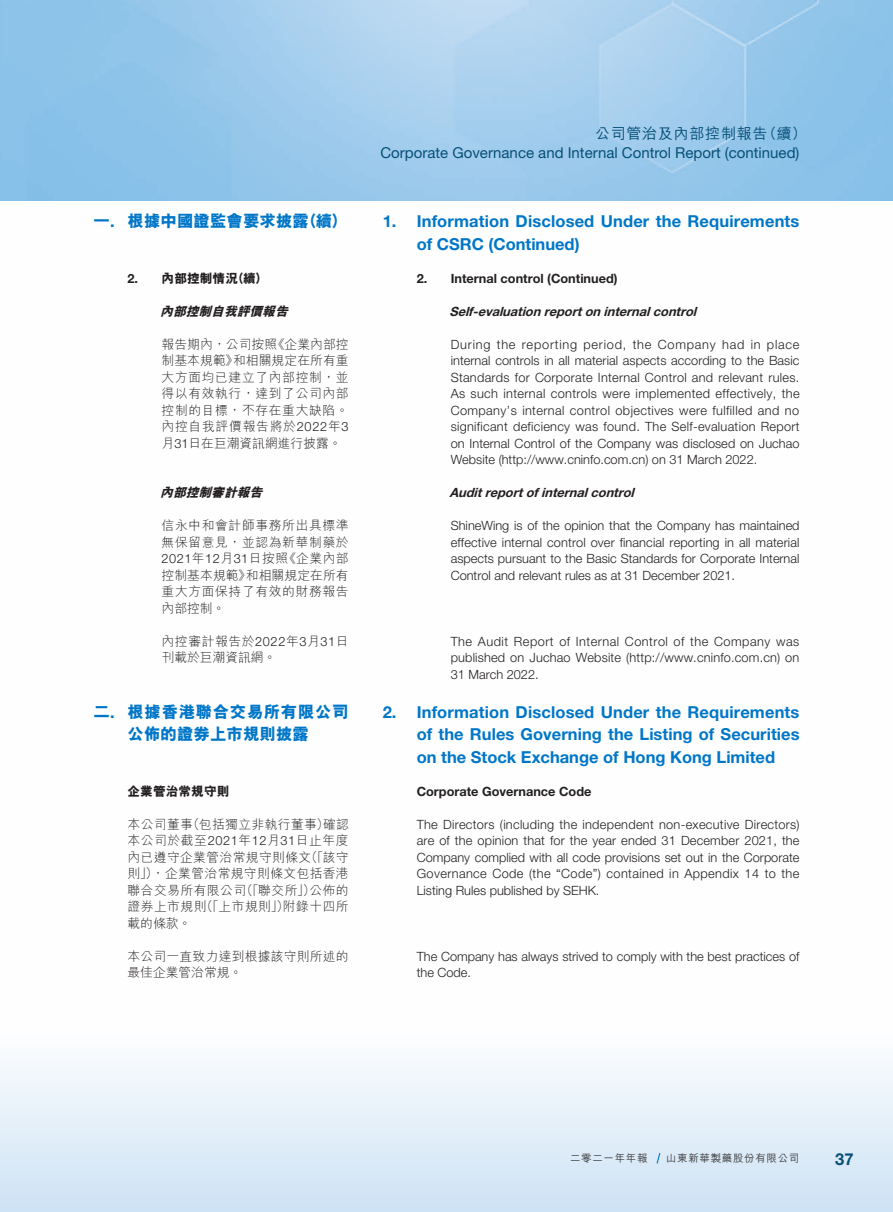
<style>
.page{position:relative;width:893px;height:1212px;background:#fff}
.page>*{position:absolute;margin:0;border:0;box-sizing:border-box;transform-origin:0 0}
.t1{font:700 16.5px/22.5px "Helvetica Neue LT Std";letter-spacing:.005em;color:#0076c8}
.t2{font:800 16.5px/22.5px "M Hei HK";letter-spacing:.035em;color:#0076c8;text-align:center}
.t3{font:800 16.5px "M Hei HK";color:#0076c8}
.t4{font:700 16.5px "Helvetica Neue LT Std";color:#065077}
.t5{font:15px "Helvetica Neue LT Std";color:#065077}
.t6{font:500 15px "M Hei HK";letter-spacing:.05em;color:#065077}
.t7{font:300 12.75px/16.5px "Helvetica Neue LT Std";color:#231f20;text-align:justify}
.t8{font:300 12.75px/16.5px "M Hei HK";letter-spacing:.04em;color:#231f20;text-align:justify}
.t9{font:italic 700 12.75px "Helvetica Neue LT Std";color:#231f20}
.t10{font:700 12.75px "Helvetica Neue LT Std";color:#231f20}
.t11{font:300 12.75px/16.5px "M Hei HK";color:#231f20}
.t12{font:300 12.75px/16.5px "M Hei HK";letter-spacing:.02em;color:#231f20}
.t13{font:800 12.75px "M Hei HK";color:#231f20}
.t14{font:italic 800 12.75px "M Hei HK";color:#231f20}
.t15{font:500 10.5px "M Hei HK";letter-spacing:.065em;color:#3e3e3f}
.s1{font-family:"Helvetica Neue LT Std";font-weight:700}
.s2{font-family:"Helvetica Neue LT Std"}
</style>
<div class="page">
<svg style="left:0;top:1066px;width:893px;height:146px"></svg>
<svg style="left:656px;top:1152px;width:5px;height:13px"></svg>
<p class="t3" style="left:94px;top:213px;width:255px">一<span class="s1">.</span> 根據中國證監會要求披露（續）</p>
<p class="t13" style="left:128px;top:272px;width:141px"><span class="s1">2.</span> 內部控制情況（續）</p>
<p class="t14" style="left:160px;top:305px;width:132px">內部控制自我評價報告</p>
<p class="t8" style="left:162px;top:336px;width:189px">報告期內，公司按照《企業內部控制基本規範》和相關規定在所有重大方面均已建立了內部控制，並得以有效執行，達到了公司內部控制的目標，不存在重大缺陷。內控自我評價報告將於<span class="s2">2022</span>年<span class="s2">3</span>月<span class="s2">31</span>日在巨潮資訊網進行披露。</p>
<p class="t14" style="left:160px;top:486px;width:107px">內部控制審計報告</p>
<p class="t8" style="left:162px;top:517px;width:189px">信永中和會計師事務所出具標準無保留意見，並認為新華制藥於<span class="s2">2021</span>年<span class="s2">12</span>月<span class="s2">31</span>日按照《企業內部控制基本規範》和相關規定在所有重大方面保持了有效的財務報告內部控制。</p>
<p class="t11" style="left:162px;top:633px;width:189px">內控審計報告於<span class="s2">2022</span>年<span class="s2">3</span>月<span class="s2">31</span>日刊載於巨潮資訊網。</p>
<p class="t2" style="left:94px;top:700px;width:257px">二<span class="s1">.</span> 根據香港聯合交易所有限公司公佈的證券上市規則披露</p>
<p class="t13" style="left:128px;top:785px;width:103px">企業管治常規守則</p>
<p class="t8" style="left:128px;top:816px;width:223px">本公司董事（包括獨立非執行董事）確認本公司於截至<span class="s2">2021</span>年<span class="s2">12</span>月<span class="s2">31</span>日止年度內已遵守企業管治常規守則條文（「該守則」），企業管治常規守則條文包括香港聯合交易所有限公司（「聯交所」）公佈的證券上市規則（「上市規則」）附錄十四所載的條款。</p>
<p class="t12" style="left:128px;top:948px;width:223px">本公司一直致力達到根據該守則所述的最佳企業管治常規。</p>
<p class="t6" style="left:595px;top:123px;width:213px">公司管治及內部控制報告（續）</p>
<p class="t5" style="left:380px;top:144px;width:420px">Corporate Governance and Internal Control Report (continued)</p>
<p class="t1" style="left:417px;top:210px;width:384px;text-indent:-34px">1. Information Disclosed Under the Requirements of CSRC (Continued)</p>
<p class="t10" style="left:417px;top:270px;width:202px">2. Internal control (Continued)</p>
<p class="t9" style="left:449px;top:303px;width:252px">Self-evaluationreportoninternalcontrol</p>
<p class="t7" style="left:451px;top:336px;width:350px">During the reporting period, the Company had in place internal controls in all material aspects according to the Basic Standards for Corporate Internal Control and relevant rules.<br>As such internal controls were implemented effectively, the Company’s internal control objectives were fulfilled and no significant deficiency was found. The Self-evaluation Report on Internal Control of the Company was disclosed on Juchao Website (http://www.cninfo.com.cn) on 31 March 2022.</p>
<p class="t9" style="left:449px;top:485px;width:190px">Auditreportofinternalcontrol</p>
<p class="t7" style="left:451px;top:517px;width:350px">ShineWing is of the opinion that the Company has maintained effective internal control over financial reporting in all material aspects pursuant to the Basic Standards for Corporate Internal Control and relevant rules as at 31 December 2021.</p>
<p class="t7" style="left:451px;top:633px;width:350px">The Audit Report of Internal Control of the Company was published on Juchao Website (http://www.cninfo.com.cn) on 31 March 2022.</p>
<p class="t1" style="left:417px;top:700px;width:384px;text-align:justify;text-indent:-34px">2. Information Disclosed Under the Requirements of the Rules Governing the Listing of Securities on the Stock Exchange of Hong Kong Limited</p>
<p class="t10" style="left:417px;top:783px;width:176px">Corporate Governance Code</p>
<p class="t7" style="left:417px;top:816px;width:384px">The Directors (including the independent non-executive Directors) are of the opinion that for the year ended 31 December 2021, the Company complied with all code provisions set out in the Corporate Governance Code (the “Code”) contained in Appendix 14 to the Listing Rules published by SEHK.</p>
<p class="t7" style="left:417px;top:948px;width:384px">The Company has always strived to comply with the best practices of the Code.</p>
<p class="t15" style="left:570px;top:1151px;width:79px">二零二一年年報</p>
<p class="t15" style="left:666px;top:1151px;width:135px">山東新華製藥股份有限公司</p>
<p class="t4" style="left:835px;top:1149px;width:20px">37</p>
</div>
